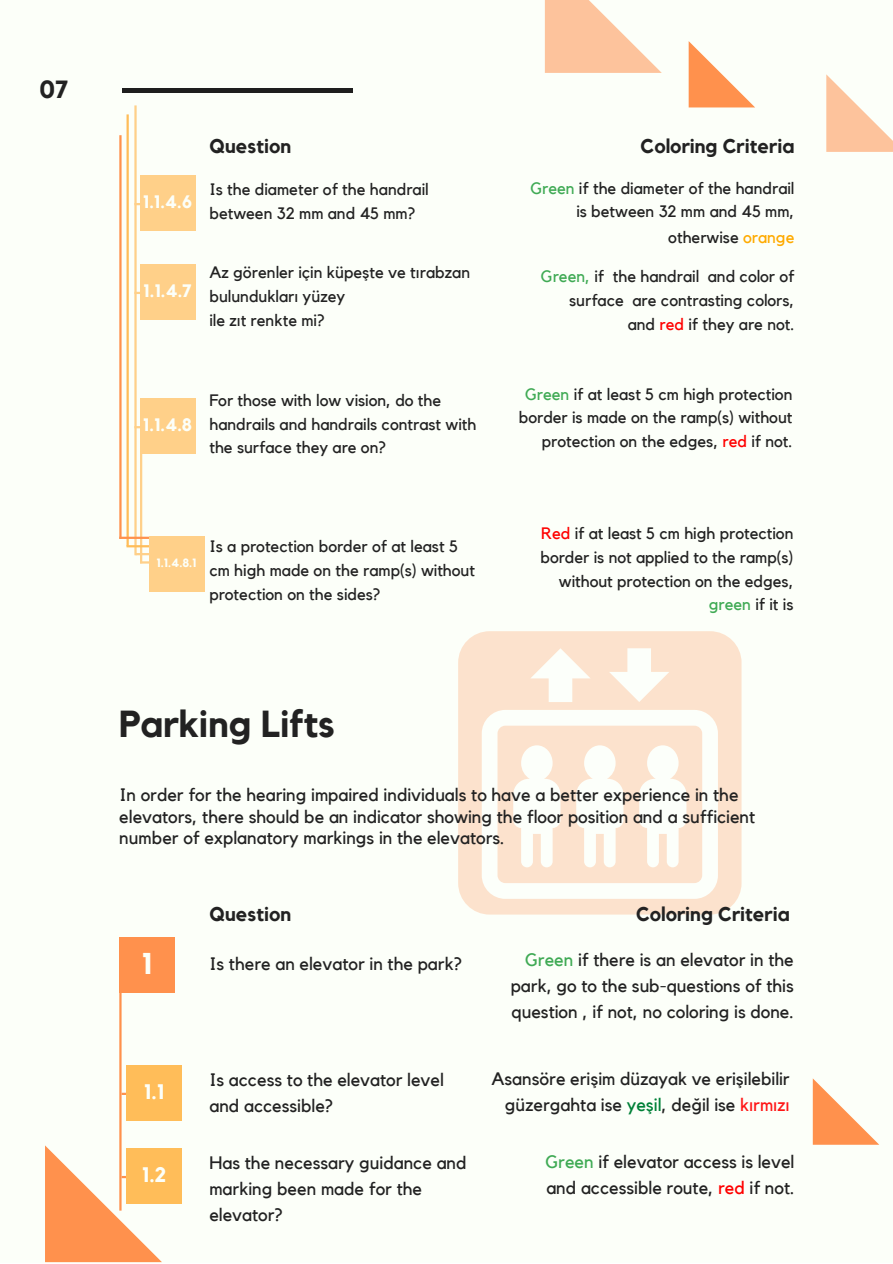
<style>
.page{position:relative;width:893px;height:1264px;background:#fff}
.page>*{position:absolute;margin:0;border:0;box-sizing:border-box;transform-origin:0 0}
.t1{font:700 37.5px "Kollektif";color:#222}
.t2{font:700 30px "Kollektif";color:#fcfff9}
.t3{font:700 24.75px "Kollektif";color:#222}
.t4{font:700 21px "Kollektif";color:#fcfff9}
.t5{font:700 19.8px "Kollektif";color:#222}
.t6{font:18px/25.8px "Kollektif";color:#222}
.t7{font:700 18px "Kollektif";color:#fcfff9}
.t8{font:16.5px/23.7px "Kollektif";color:#222;text-align:right}
.t9{font:700 12px "Kollektif";color:#fcfff9}
.s1{color:#40aa55}
.s2{color:#fa0}
.s3{color:#f00}
.s4{color:#008037}
.s5{color:#ff1616}
</style>
<div class="page">
<div style="left:0;top:0;width:892px;height:1262px;background:#fcfff9"></div>
<svg style="left:45px;top:1145px;width:117px;height:117px"></svg>
<svg style="left:812px;top:1078px;width:67px;height:66px"></svg>
<hr style="left:122px;top:88px;width:231px;height:4px;background:#1e1e1e">
<svg style="left:688px;top:41px;width:67px;height:66px"></svg>
<svg style="left:545px;top:0;width:116px;height:73px"></svg>
<svg style="left:826px;top:74px;width:66px;height:78px"></svg>
<div style="left:458px;top:631px;width:283px;height:283px;background:#fce2cd;border-radius:31px"></div>
<svg style="left:482px;top:648px;width:236px;height:250px"></svg>
<svg style="left:513px;top:745px;width:173px;height:122px"></svg>
<hr style="left:134px;top:203px;width:25px;height:2px;background:#ffd089">
<hr style="left:134px;top:292px;width:25px;height:2px;background:#ffd089">
<hr style="left:134px;top:426px;width:25px;height:2px;background:#ffd089">
<div style="left:140px;top:175px;width:55px;height:55px;background:#ffd089"></div>
<div style="left:140px;top:264px;width:55px;height:55px;background:#ffd089"></div>
<div style="left:140px;top:398px;width:55px;height:55px;background:#ffd089"></div>
<hr style="left:119px;top:135px;width:3px;height:404px;background:#ff914d">
<hr style="left:126px;top:114px;width:3px;height:432px;background:#ffbd59">
<svg style="left:142px;top:561px;width:7px;height:2px"></svg>
<svg style="left:137px;top:553px;width:12px;height:2px"></svg>
<hr style="left:134px;top:105px;width:3px;height:450px;background:#ffd089">
<hr style="left:140px;top:452px;width:2px;height:111px;background:#ffd089">
<hr style="left:126px;top:545px;width:27px;height:2px;background:#ffbd59">
<hr style="left:119px;top:536px;width:34px;height:3px;background:#ff914d">
<div style="left:149px;top:536px;width:55px;height:55px;background:#ffd089"></div>
<hr style="left:119px;top:986px;width:2px;height:224px;background:#ff914d">
<hr style="left:122px;top:1092px;width:24px;height:2px;background:#ff914d">
<div style="left:126px;top:1065px;width:56px;height:55px;background:#ffbd59"></div>
<hr style="left:122px;top:1175px;width:24px;height:3px;background:#ff914d">
<div style="left:126px;top:1148px;width:56px;height:55px;background:#ffbd59"></div>
<div style="left:119px;top:937px;width:55px;height:55px;background:#ff914d"></div>
<h3 class="t3" style="left:40px;top:75px;width:30px">07</h3>
<p class="t7" style="left:143px;top:191px;width:51px">1.1.4.6</p>
<p class="t5" style="left:209px;top:135px;width:83px">Question</p>
<p class="t8" style="left:209px;top:178px;width:221px;text-align:left">Is the diameter of the handrail between 32 mm and 45 mm?</p>
<p class="t7" style="left:143px;top:280px;width:50px">1.1.4.7</p>
<p class="t8" style="left:209px;top:261px;width:262px;text-align:left">Az görenler için küpeşte ve tırabzan bulundukları yüzey<br>ile zıt renkte mi?</p>
<p class="t7" style="left:143px;top:414px;width:51px">1.1.4.8</p>
<p class="t8" style="left:209px;top:388px;width:268px;text-align:left">For those with low vision, do the handrails and handrails contrast with the surface they are on?</p>
<p class="t9" style="left:156px;top:556px;width:42px">1.1.4.8.1</p>
<p class="t8" style="left:209px;top:534px;width:267px;text-align:left">Is a protection border of at least 5 cm high made on the ramp(s) without protection on the sides?</p>
<h1 class="t1" style="left:119px;top:702px;width:217px">Parking Lifts</h1>
<p class="t5" style="left:640px;top:135px;width:155px">Coloring Criteria</p>
<p class="t8" style="left:530px;top:176px;width:265px"><span class="s1">Green</span> if the diameter of the handrail is between 32 mm and 45 mm,</p>
<p class="t8" style="left:668px;top:225px;width:128px">otherwise <span class="s2">orange</span></p>
<p class="t8" style="left:541px;top:265px;width:255px"><span class="s1">Green,</span> if the handrail and color of surface are contrasting colors, and <span class="s3">red</span> if they are not.</p>
<p class="t8" style="left:518px;top:382px;width:275px"><span class="s1">Green</span> if at least 5 cm high protection border is made on the ramp(s) without protection on the edges, <span class="s3">red</span> if not.</p>
<p class="t8" style="left:540px;top:521px;width:254px"><span class="s3">Red</span> if at least 5 cm high protection border is not applied to the ramp(s) without protection on the edges, <span class="s1">green</span> if it is</p>
<p class="t6" style="left:119px;top:784px;width:637px;line-height:21.6px">In order for the hearing impaired individuals to have a better experience in the elevators, there should be an indicator showing the floor position and a sufficient number of explanatory markings in the elevators.</p>
<h2 class="t2" style="left:141px;top:945px;width:12px">1</h2>
<p class="t4" style="left:144px;top:1079px;width:22px">1.1</p>
<p class="t4" style="left:142px;top:1162px;width:26px">1.2</p>
<p class="t5" style="left:209px;top:902px;width:83px">Question</p>
<p class="t5" style="left:636px;top:902px;width:155px">Coloring Criteria</p>
<p class="t6" style="left:209px;top:950px;width:254px">Is there an elevator in the park?</p>
<p class="t6" style="left:209px;top:1066px;width:236px">Is access to the elevator level and accessible?</p>
<p class="t6" style="left:209px;top:1149px;width:259px">Has the necessary guidance and marking been made for the elevator?</p>
<p class="t6" style="left:510px;top:946px;width:284px;text-align:justify;text-indent:14px"><span class="s1">Green</span> if there is an elevator in the park, go to the sub-questions of this question , if not, no coloring is done.</p>
<p class="t6" style="left:491px;top:1066px;width:300px;text-align:right">Asansöre erişim düzayak ve erişilebilir güzergahta ise <span class="s4">yeşil</span>, değil ise <span class="s5">kırmızı</span></p>
<p class="t6" style="left:545px;top:1148px;width:250px"><span class="s1">Green</span> if elevator access is level and accessible route, <span class="s3">red</span> if not.</p>
</div>
